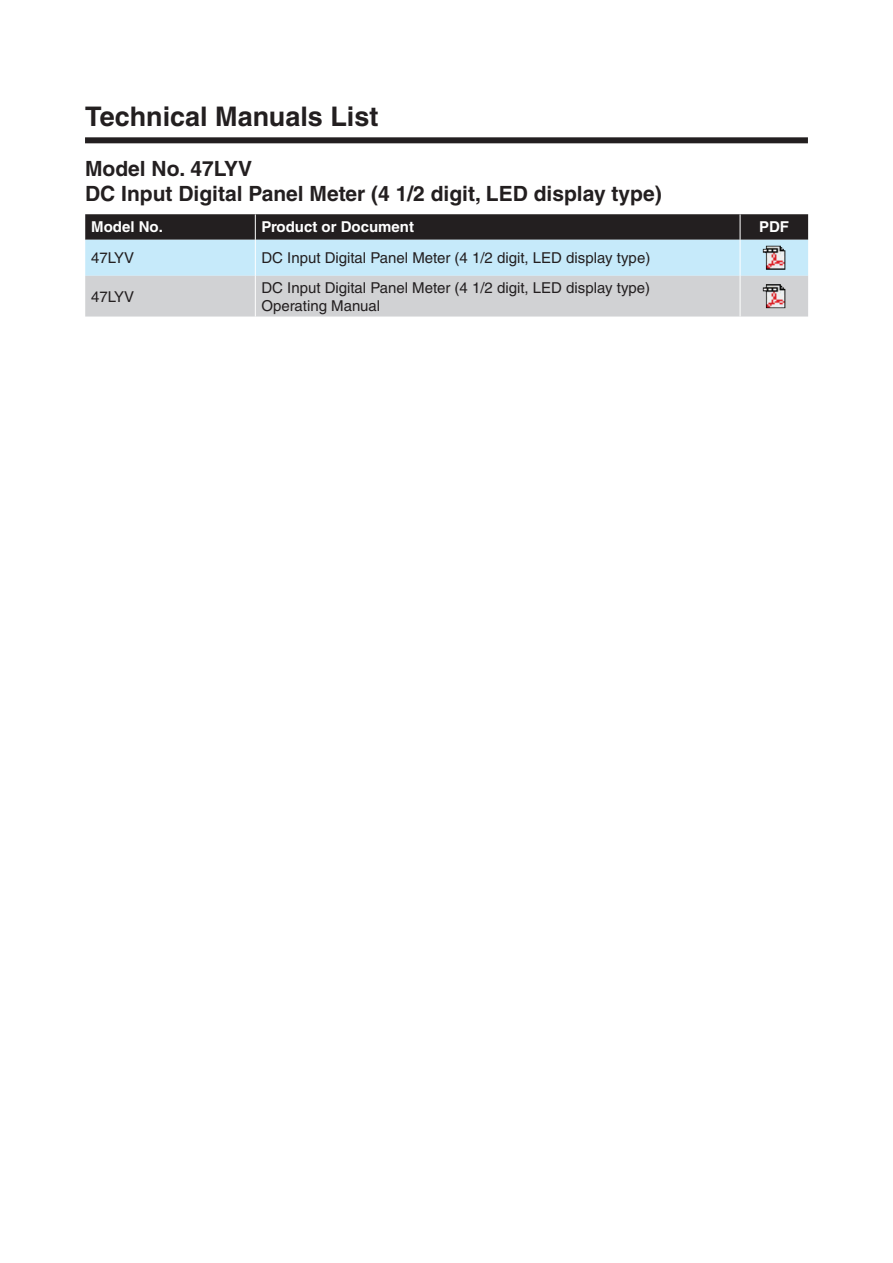
<style>
.page{position:relative;width:893px;height:1263px;background:#fff}
.page>*{position:absolute;margin:0;border:0;box-sizing:border-box;transform-origin:0 0}
.t1{font:700 27px "Helvetica LT Std";color:#231f20}
.t2{font:700 21px/25.2px "Helvetica LT Std";color:#231f20}
.t3{font:15px/18px "Helvetica LT Std";color:#231f20}
.t4{font:700 15px "Helvetica LT Std";color:#fff}
</style>
<div class="page">
<svg style="left:85px;top:214px;width:723px;height:103px;background:#a2aeb4"></svg>
<hr style="left:255px;top:240px;width:1px;height:36px;background:#fff">
<hr style="left:740px;top:240px;width:1px;height:36px;background:#fff">
<hr style="left:255px;top:276px;width:1px;height:41px;background:#fff">
<hr style="left:740px;top:276px;width:1px;height:41px;background:#fff">
<img style="left:763px;top:246px;width:22px;height:24px">
<img style="left:763px;top:284px;width:22px;height:24px">
<div style="left:85px;top:137px;width:723px;height:6px;background:#231f20"></div>
<h1 class="t1" style="left:85px;top:100px;width:295px">Technical Manuals List</h1>
<h2 class="t2" style="left:85px;top:156px;width:578px">Model No. 47LYV<br>DC Input Digital Panel Meter (4 1/2 digit, LED display type)</h2>
<p class="t4" style="left:91px;top:218px;width:73px">Model No.</p>
<p class="t4" style="left:261px;top:218px;width:154px">Product or Document</p>
<p class="t4" style="left:759px;top:218px;width:32px">PDF</p>
<p class="t3" style="left:91px;top:249px;width:44px">47LYV</p>
<p class="t3" style="left:261px;top:249px;width:390px">DC Input Digital Panel Meter (4 1/2 digit, LED display type)</p>
<p class="t3" style="left:91px;top:287px;width:44px">47LYV</p>
<p class="t3" style="left:261px;top:278px;width:390px">DC Input Digital Panel Meter (4 1/2 digit, LED display type)<br>Operating Manual</p>
</div>
